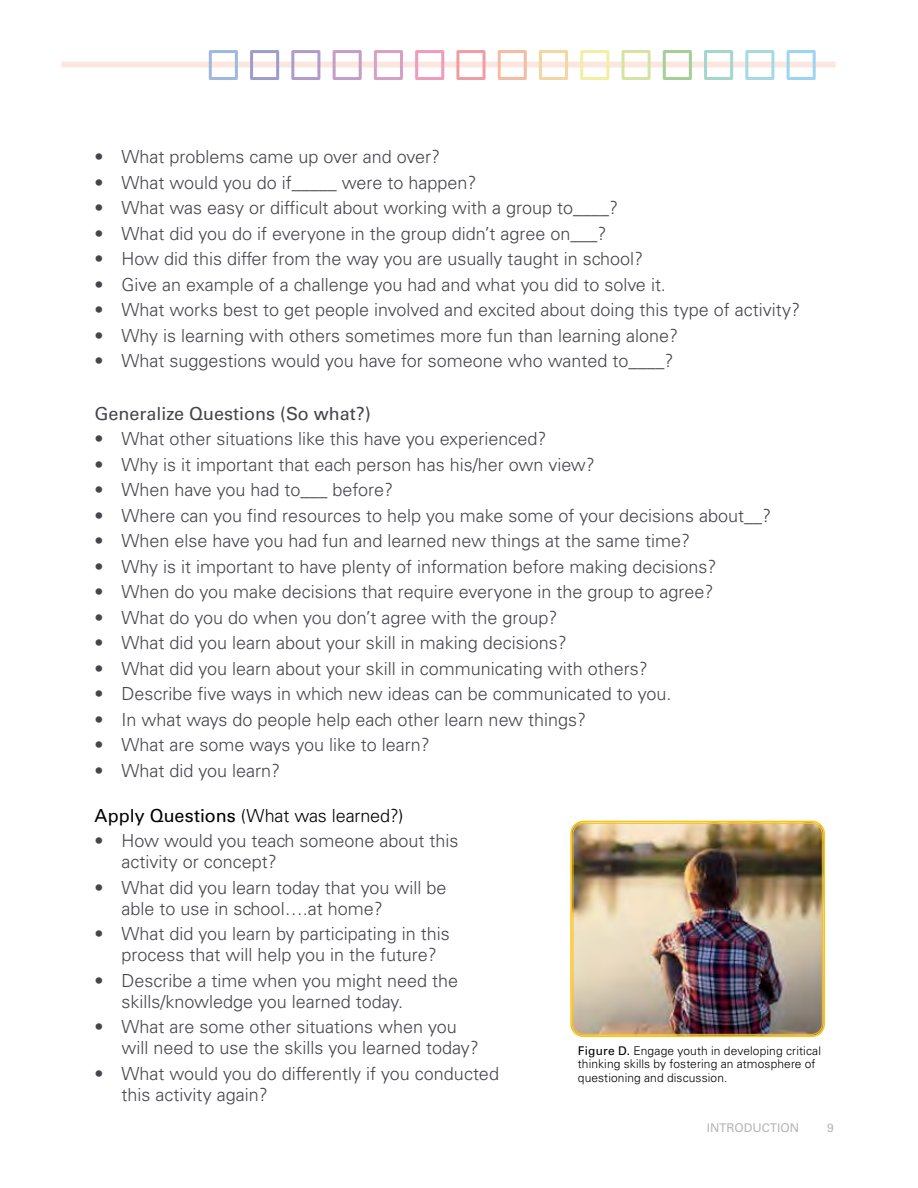
<style>
.page{position:relative;width:918px;height:1188px;background:#fff}
.page>*{position:absolute;margin:0;border:0;box-sizing:border-box;transform-origin:0 0}
.t1{font:300 18px/21px "Univers LT Std";color:#47454b}
.t2{font:300 18px "Univers LT Std";letter-spacing:-.01em;color:#000}
.t3{font:18px "Univers LT Std";color:#47454b}
.t4{font:300 12px/13.5px "Univers LT Std";letter-spacing:.01em;color:#000}
.t5{font:12px "Univers LT Std";color:#b4b5b8}
.s1{font-weight:400}
</style>
<div class="page">
<img style="left:572px;top:822px;width:252px;height:214px">
<div style="left:570px;top:821px;width:255px;height:216px;border:1px solid #fec111;border-radius:12px"></div>
<div style="left:573px;top:823px;width:250px;height:212px;border:1px solid #fec111;border-radius:10px"></div>
<div style="left:61px;top:62px;width:775px;height:6px;background:#fbe7df"></div>
<div style="left:209px;top:50px;width:29px;height:30px;border:3px solid #9eb8df"></div>
<div style="left:498px;top:50px;width:29px;height:30px;border:3px solid #f4bda3"></div>
<div style="left:250px;top:50px;width:29px;height:30px;border:3px solid #9d9ccc"></div>
<div style="left:539px;top:50px;width:29px;height:30px;border:3px solid #f3d6a2"></div>
<div style="left:291px;top:50px;width:29px;height:30px;border:3px solid #b19cc9"></div>
<div style="left:580px;top:50px;width:29px;height:30px;border:3px solid #f1efa4"></div>
<div style="left:333px;top:50px;width:29px;height:30px;border:3px solid #c49ec8"></div>
<div style="left:622px;top:50px;width:29px;height:30px;border:3px solid #d5e4a2"></div>
<div style="left:374px;top:50px;width:29px;height:30px;border:3px solid #d7a0c7"></div>
<div style="left:663px;top:50px;width:29px;height:30px;border:3px solid #a4cf97"></div>
<div style="left:415px;top:50px;width:29px;height:30px;border:3px solid #ef9bbb"></div>
<div style="left:704px;top:50px;width:29px;height:30px;border:3px solid #a5d6cb"></div>
<div style="left:456px;top:50px;width:30px;height:30px;border:3px solid #f09da2"></div>
<div style="left:745px;top:50px;width:29px;height:30px;border:3px solid #a6dae2"></div>
<div style="left:787px;top:50px;width:29px;height:30px;border:3px solid #9cd5f3"></div>
<p class="t1" style="left:94px;top:146px;width:347px">• What problems came up over and over?</p>
<p class="t1" style="left:94px;top:172px;width:384px">• What would you do if_____ were to happen?</p>
<p class="t1" style="left:94px;top:197px;width:525px">• What was easy or diffcult about working with a group to____?</p>
<p class="t1" style="left:94px;top:223px;width:514px">• What did you do if everyone in the group didn’t agree on___?</p>
<p class="t1" style="left:94px;top:248px;width:550px">• How did this differ from the way you are usually taught in school?</p>
<p class="t1" style="left:94px;top:274px;width:573px">• Give an example of a challenge you had and what you did to solve it.</p>
<p class="t1" style="left:94px;top:299px;width:707px">• What works best to get people involved and excited about doing this type of activity?</p>
<p class="t1" style="left:94px;top:325px;width:585px">• Why is learning with others sometimes more fun than learning alone?</p>
<p class="t1" style="left:94px;top:350px;width:581px">• What suggestions would you have for someone who wanted to____?</p>
<p class="t3" style="left:94px;top:403px;width:278px">Generalize Questions (So what?)</p>
<p class="t1" style="left:94px;top:428px;width:453px">• What other situations like this have you experienced?</p>
<p class="t1" style="left:94px;top:454px;width:502px">• Why is it important that each person has his/her own view?</p>
<p class="t1" style="left:94px;top:479px;width:300px">• When have you had to___ before?</p>
<p class="t1" style="left:94px;top:505px;width:678px">• Where can you fnd resources to help you make some of your decisions about__?</p>
<p class="t1" style="left:94px;top:530px;width:597px">• When else have you had fun and learned new things at the same time?</p>
<p class="t1" style="left:94px;top:556px;width:624px">• Why is it important to have plenty of information before making decisions?</p>
<p class="t1" style="left:94px;top:581px;width:621px">• When do you make decisions that require everyone in the group to agree?</p>
<p class="t1" style="left:94px;top:607px;width:465px">• What do you do when you don’t agree with the group?</p>
<p class="t1" style="left:94px;top:632px;width:474px">• What did you learn about your skill in making decisions?</p>
<p class="t1" style="left:94px;top:658px;width:555px">• What did you learn about your skill in communicating with others?</p>
<p class="t1" style="left:94px;top:683px;width:579px">• Describe fve ways in which new ideas can be communicated to you.</p>
<p class="t1" style="left:94px;top:709px;width:493px">• In what ways do people help each other learn new things?</p>
<p class="t1" style="left:94px;top:734px;width:337px">• What are some ways you like to learn?</p>
<p class="t1" style="left:94px;top:760px;width:187px">• What did you learn?</p>
<p class="t2" style="left:94px;top:804px;width:310px"><span class="s1">Apply Questions</span> (What was learned?)</p>
<p class="t1" style="left:122px;top:830px;width:339px;text-indent:-27px">• How would you teach someone about this activity or concept?</p>
<p class="t1" style="left:122px;top:877px;width:327px;text-indent:-27px">• What did you learn today that you will be able to use in school….at home?</p>
<p class="t1" style="left:122px;top:923px;width:330px;text-indent:-27px">• What did you learn by participating in this process that will help you in the future?</p>
<p class="t1" style="left:122px;top:970px;width:338px;text-indent:-27px">• Describe a time when you might need the skills/knowledge you learned today.</p>
<p class="t1" style="left:122px;top:1016px;width:359px;text-indent:-27px">• What are some other situations when you will need to use the skills you learned today?</p>
<p class="t1" style="left:122px;top:1063px;width:379px;text-indent:-27px">• What would you do differently if you conducted this activity again?</p>
<p class="t4" style="left:578px;top:1044px;width:245px"><span class="s1">Figure D.</span> Engage youth in developing critical thinking skills by fostering an atmosphere of questioning and discussion.</p>
<p class="t5" style="left:707px;top:1121px;width:94px">INTRODUCTION</p>
<p class="t5" style="left:827px;top:1121px;width:8px">9</p>
</div>
